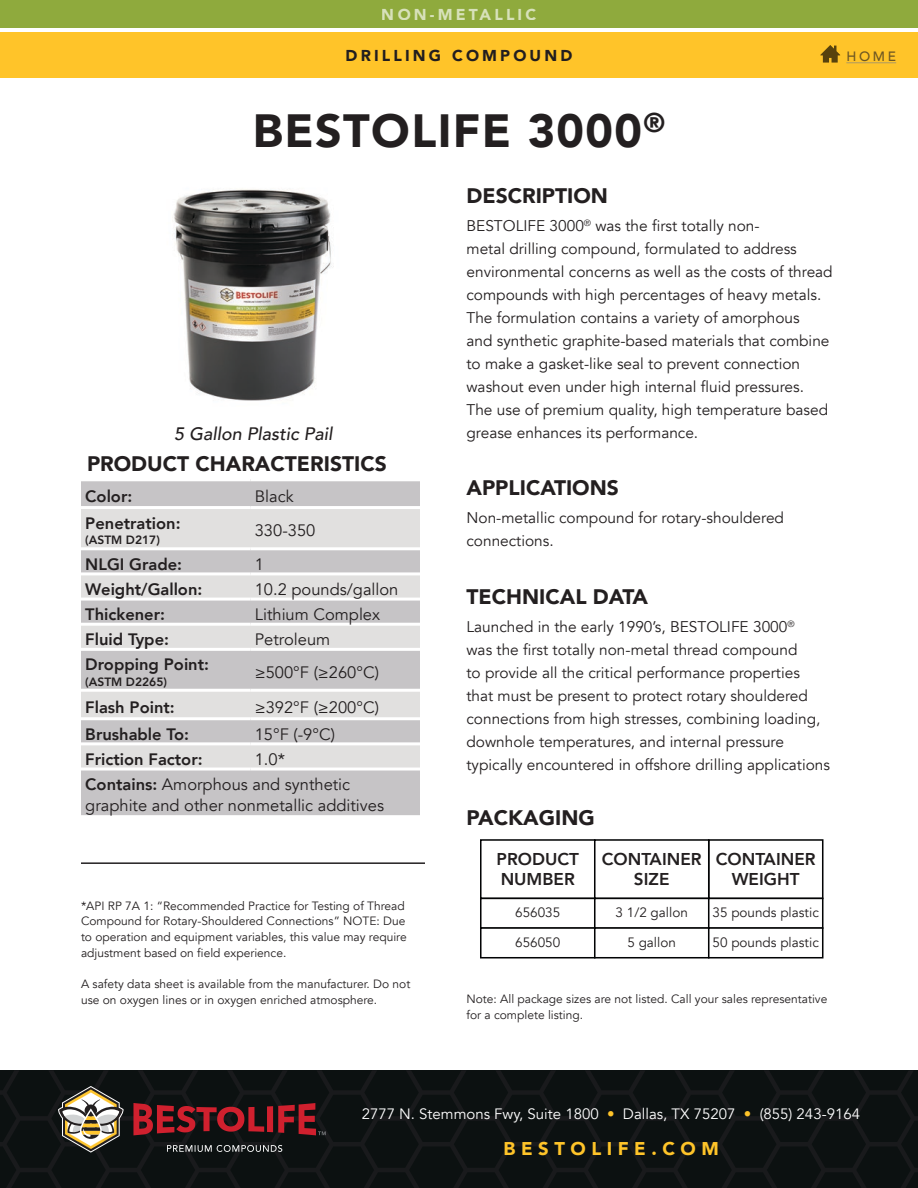
<style>
.page{position:relative;width:918px;height:1188px;background:#fff}
.page>*{position:absolute;margin:0;border:0;box-sizing:border-box;transform-origin:0 0}
.t1{font:900 46.5px "Avenir";letter-spacing:.03em;color:#231f20}
.t2{font:900 21px "Avenir";color:#231f20}
.t3{font:900 18.45px "Avenir";letter-spacing:.3em;color:#ffc429}
.t4{font:italic 500 18px "Avenir";color:#231f20}
.t5{font:800 17.1px/19.5px "Avenir";color:#231f20;text-align:center}
.t6{font:16.5px/25.2px "Avenir";color:#231f20}
.t7{font:800 16.5px "Avenir";color:#231f20}
.t8{font:900 15.75px "Avenir";letter-spacing:.2em;color:#221e1f}
.t9{font:900 15.75px "Avenir";letter-spacing:.2em;color:#fff}
.t10{font:15.45px/23px "Avenir";color:#231f20}
.t11{font:15px "Avenir";color:#fff}
.t12{font:13.5px "Avenir";color:#231f20}
.t13{font:500 13.5px "Avenir";color:#231f20}
.t14{font:12px/15.8px "Avenir";color:#231f20}
.t15{font:800 12px "Avenir";color:#231f20}
.s1{font-weight:800}
.s2{color:#ffc429}
</style>
<div class="page">
<img style="left:173px;top:189px;width:161px;height:212px">
<div style="left:0;top:0;width:918px;height:28px;background:#8faa3d"></div>
<div style="left:0;top:32px;width:918px;height:46px;background:#ffc429"></div>
<hr style="left:81px;top:862px;width:344px;height:2px;background:#231f20">
<div style="left:708px;top:839px;width:116px;height:60px;background:#fff;border:2px solid #020304"></div>
<div style="left:480px;top:839px;width:116px;height:60px;background:#fff;border:2px solid #020304"></div>
<div style="left:594px;top:839px;width:116px;height:60px;background:#fff;border:2px solid #020304"></div>
<div style="left:480px;top:898px;width:116px;height:31px;background:#fff;border:2px solid #020304"></div>
<div style="left:594px;top:898px;width:116px;height:31px;background:#fff;border:2px solid #020304"></div>
<div style="left:708px;top:898px;width:115px;height:31px;background:#fff;border:2px solid #020304"></div>
<div style="left:480px;top:927px;width:116px;height:32px;background:#fff;border:2px solid #020304"></div>
<div style="left:594px;top:927px;width:116px;height:32px;background:#fff;border:2px solid #020304"></div>
<div style="left:708px;top:927px;width:115px;height:32px;background:#fff;border:2px solid #020304"></div>
<div style="left:81px;top:481px;width:339px;height:334px;background:#c6c4c6"></div>
<svg style="left:81px;top:509px;width:339px;height:259px;background:#d5d4d4"></svg>
<hr style="left:81px;top:506px;width:170px;height:3px;background:#fff">
<hr style="left:251px;top:506px;width:169px;height:3px;background:#fff">
<hr style="left:81px;top:547px;width:170px;height:3px;background:#fff">
<hr style="left:251px;top:547px;width:169px;height:3px;background:#fff">
<hr style="left:81px;top:572px;width:170px;height:3px;background:#fff">
<hr style="left:251px;top:572px;width:169px;height:3px;background:#fff">
<hr style="left:81px;top:598px;width:170px;height:3px;background:#fff">
<hr style="left:251px;top:598px;width:169px;height:3px;background:#fff">
<hr style="left:81px;top:623px;width:170px;height:3px;background:#fff">
<hr style="left:251px;top:623px;width:169px;height:3px;background:#fff">
<hr style="left:81px;top:648px;width:170px;height:3px;background:#fff">
<hr style="left:251px;top:648px;width:169px;height:3px;background:#fff">
<hr style="left:81px;top:689px;width:170px;height:3px;background:#fff">
<hr style="left:251px;top:689px;width:169px;height:3px;background:#fff">
<hr style="left:81px;top:717px;width:170px;height:3px;background:#fff">
<hr style="left:251px;top:717px;width:169px;height:3px;background:#fff">
<hr style="left:81px;top:742px;width:170px;height:3px;background:#fff">
<hr style="left:251px;top:742px;width:169px;height:3px;background:#fff">
<hr style="left:81px;top:768px;width:170px;height:3px;background:#fff">
<hr style="left:251px;top:768px;width:169px;height:3px;background:#fff">
<svg style="left:0;top:1070px;width:918px;height:118px;background:#0e1212"></svg>
<svg style="left:167px;top:1145px;width:115px;height:7px"></svg>
<svg style="left:133px;top:1103px;width:193px;height:32px;background:#62181e"></svg>
<svg style="left:58px;top:1086px;width:66px;height:67px"></svg>
<hr style="left:846px;top:62px;width:50px;height:1px;background:#808285">
<svg style="left:820px;top:45px;width:20px;height:18px"></svg>
<p class="t9" style="left:382px;top:1px;width:156px">NON-METALLIC</p>
<p class="t8" style="left:346px;top:42px;width:228px">DRILLING COMPOUND</p>
<p class="t13" style="left:846px;top:44px;width:51px">HOME</p>
<h1 class="t1" style="left:253px;top:91px;width:414px">BESTOLIFE 3000<sup>®</sup></h1>
<p class="t4" style="left:174px;top:423px;width:160px">5 Gallon Plastic Pail</p>
<h2 class="t2" style="left:87px;top:446px;width:301px">PRODUCT CHARACTERISTICS</h2>
<p class="t7" style="left:85px;top:483px;width:49px">Color:</p>
<p class="t6" style="left:255px;top:484px;width:40px">Black</p>
<p class="t7" style="left:85px;top:510px;width:97px">Penetration:</p>
<p class="t15" style="left:85px;top:531px;width:76px">(ASTM D217)</p>
<p class="t6" style="left:255px;top:518px;width:62px">330-350</p>
<p class="t7" style="left:85px;top:551px;width:98px">NLGI Grade:</p>
<p class="t6" style="left:255px;top:552px;width:11px">1</p>
<p class="t7" style="left:85px;top:576px;width:119px">Weight/Gallon:</p>
<p class="t6" style="left:255px;top:577px;width:145px">10.2 pounds/gallon</p>
<p class="t7" style="left:85px;top:601px;width:81px">Thickener:</p>
<p class="t6" style="left:255px;top:602px;width:127px">Lithium Complex</p>
<p class="t7" style="left:85px;top:626px;width:85px">Fluid Type:</p>
<p class="t6" style="left:255px;top:627px;width:77px">Petroleum</p>
<p class="t7" style="left:85px;top:652px;width:125px">Dropping Point:</p>
<p class="t15" style="left:85px;top:672px;width:83px">(ASTM D2265)</p>
<p class="t6" style="left:255px;top:660px;width:126px">≥500°F (≥260°C)</p>
<p class="t7" style="left:85px;top:694px;width:91px">Flash Point:</p>
<p class="t6" style="left:255px;top:695px;width:126px">≥392°F (≥200°C)</p>
<p class="t7" style="left:85px;top:721px;width:105px">Brushable To:</p>
<p class="t6" style="left:255px;top:722px;width:82px">15°F (-9°C)</p>
<p class="t7" style="left:85px;top:746px;width:119px">Friction Factor:</p>
<p class="t6" style="left:85px;top:747px;width:266px;text-indent:170px">1.0*<br><span class="s1">Contains:</span> Amorphous and synthetic</p>
<p class="t6" style="left:85px;top:793px;width:300px">graphite and other nonmetallic additives</p>
<p class="t14" style="left:81px;top:898px;width:327px">*API RP 7A 1: “Recommended Practice for Testing of Thread Compound for Rotary-Shouldered Connections” NOTE: Due to operation and equipment variables, this value may require adjustment based on field experience.</p>
<p class="t14" style="left:81px;top:977px;width:331px">A safety data sheet is available from the manufacturer. Do not use on oxygen lines or in oxygen enriched atmosphere.</p>
<h2 class="t2" style="left:466px;top:178px;width:143px">DESCRIPTION</h2>
<p class="t10" style="left:466px;top:215px;width:368px">BESTOLIFE 3000<sup>®</sup> was the first totally non-<br>metal drilling compound, formulated to address environmental concerns as well as the costs of thread compounds with high percentages of heavy metals.<br>The formulation contains a variety of amorphous<br>and synthetic graphite-based materials that combine to make a gasket-like seal to prevent connection washout even under high internal fluid pressures.<br>The use of premium quality, high temperature based grease enhances its performance.</p>
<h2 class="t2" style="left:466px;top:470px;width:154px">APPLICATIONS</h2>
<p class="t10" style="left:466px;top:507px;width:319px">Non-metallic compound for rotary-shouldered connections.</p>
<h2 class="t2" style="left:466px;top:579px;width:183px">TECHNICAL DATA</h2>
<p class="t10" style="left:466px;top:616px;width:365px">Launched in the early 1990’s, BESTOLIFE 3000<sup>®<br></sup>was the first totally non-metal thread compound<br>to provide all the critical performance properties that must be present to protect rotary shouldered connections from high stresses, combining loading, downhole temperatures, and internal pressure typically encountered in offshore drilling applications</p>
<h2 class="t2" style="left:466px;top:800px;width:130px">PACKAGING</h2>
<p class="t5" style="left:497px;top:850px;width:84px;text-align:left">PRODUCT<br>NUMBER</p>
<p class="t5" style="left:602px;top:850px;width:101px">CONTAINER<br>SIZE</p>
<p class="t5" style="left:716px;top:850px;width:101px">CONTAINER<br>WEIGHT</p>
<p class="t12" style="left:515px;top:905px;width:47px">656035</p>
<p class="t12" style="left:616px;top:905px;width:74px">3 1/2 gallon</p>
<p class="t12" style="left:713px;top:905px;width:108px">35 pounds plastic</p>
<p class="t12" style="left:515px;top:934px;width:47px">656050</p>
<p class="t12" style="left:627px;top:934px;width:50px">5 gallon</p>
<p class="t12" style="left:713px;top:934px;width:108px">50 pounds plastic</p>
<p class="t14" style="left:466px;top:991px;width:362px">Note: All package sizes are not listed. Call your sales representative for a complete listing.</p>
<p class="t11" style="left:362px;top:1105px;width:500px">2777 N. Stemmons Fwy, Suite 1800 <span class="s2">•</span> Dallas, TX 75207 <span class="s2">•</span> (855) 243-9164</p>
<p class="t3" style="left:504px;top:1133px;width:217px">BESTOLIFE.COM</p>
</div>
